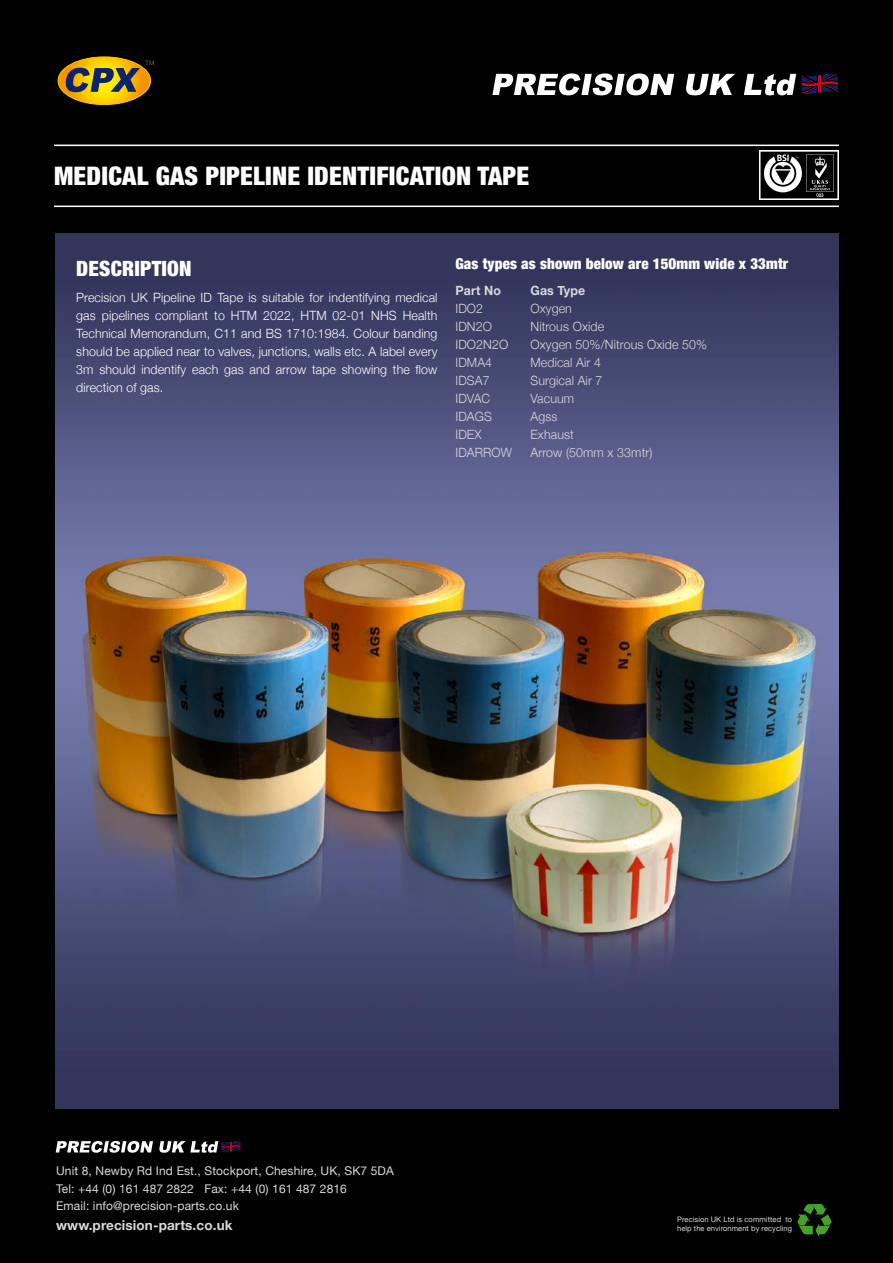
<style>
.page{position:relative;width:893px;height:1263px;background:#000}
.page>*{position:absolute;margin:0;border:0;box-sizing:border-box;transform-origin:0 0}
.t1{font:900 condensed 25.5px "Helvetica Neue";letter-spacing:.01em;color:#fff}
.t2{font:900 condensed 21px "Helvetica Neue";color:#fff}
.t3{font:900 condensed 15px "Helvetica Neue";letter-spacing:.01em;color:#fff}
.t4{font:700 13.5px "Helvetica Neue";letter-spacing:.01em;color:#d9dadb}
.t5{font:300 12.75px/18px "Helvetica Neue";letter-spacing:.01em;color:#fff;text-align:justify}
.t6{font:300 12.75px "Helvetica Neue";letter-spacing:.01em;color:#d9dadb}
.t7{font:700 12.75px "Helvetica Neue";letter-spacing:.01em;color:#d9dadb}
.t8{font:12px/17.7px "Helvetica Neue";letter-spacing:.01em;color:#d9dadb}
.t9{font:7.5px/9px "Helvetica Neue";letter-spacing:.01em;color:#d9dadb}
</style>
<div class="page">
<img style="left:55px;top:234px;width:784px;height:874px">
<hr style="left:54px;top:206px;width:785px;height:1px;background:#fff">
<hr style="left:54px;top:145px;width:785px;height:1px;background:#fff">
<svg style="left:492px;top:73px;width:182px;height:22px"></svg>
<svg style="left:686px;top:74px;width:49px;height:21px"></svg>
<svg style="left:744px;top:74px;width:94px;height:21px"></svg>
<svg style="left:822px;top:86px;width:12px;height:6px"></svg>
<svg style="left:58px;top:57px;width:93px;height:48px"></svg>
<div style="left:58px;top:56px;width:93px;height:49px;border:1px solid #fcc300;border-radius:50%"></div>
<svg style="left:65px;top:61px;width:89px;height:31px;background:#8d7726"></svg>
<svg style="left:56px;top:1141px;width:97px;height:12px"></svg>
<svg style="left:159px;top:1141px;width:82px;height:12px"></svg>
<img style="left:760px;top:151px;width:78px;height:49px">
<img style="left:797px;top:1204px;width:35px;height:33px">
<h1 class="t1" style="left:54px;top:161px;width:477px">Medical Gas Pipeline Identification Tape</h1>
<h2 class="t2" style="left:76px;top:255px;width:13px">DESC</h2>
<h2 class="t2" style="left:122px;top:255px;width:41px">RIPTION</h2>
<p class="t5" style="left:76px;top:288px;width:363px">Precision UK Pipeline ID Tape is suitable for indentifying medical gas pipelines compliant to HTM 2022, HTM 02-01 NHS Health Technical Memorandum, C11 and BS 1710:1984. Colour banding should be applied near to valves, junctions, walls etc. A label every 3m should indentify each gas and arrow tape showing the flow direction of gas.</p>
<p class="t3" style="left:455px;top:254px;width:334px">Gas types as shown below are 150mm wide x 33mtr</p>
<p class="t7" style="left:455px;top:283px;width:47px">Part No</p>
<p class="t7" style="left:530px;top:283px;width:56px">Gas Type</p>
<p class="t6" style="left:455px;top:301px;width:29px">IDO2</p>
<p class="t6" style="left:530px;top:301px;width:43px">Oxygen</p>
<p class="t6" style="left:455px;top:319px;width:38px">IDN2O</p>
<p class="t6" style="left:530px;top:319px;width:75px">Nitrous Oxide</p>
<p class="t6" style="left:455px;top:337px;width:54px">IDO2N2O</p>
<p class="t6" style="left:530px;top:337px;width:178px">Oxygen 50%/Nitrous Oxide 50%</p>
<p class="t6" style="left:455px;top:355px;width:38px">IDMA4</p>
<p class="t6" style="left:530px;top:355px;width:72px">Medical Air 4</p>
<p class="t6" style="left:455px;top:373px;width:36px">IDSA7</p>
<p class="t6" style="left:530px;top:373px;width:73px">Surgical Air 7</p>
<p class="t6" style="left:455px;top:391px;width:36px">IDVAC</p>
<p class="t6" style="left:530px;top:391px;width:45px">Vacuum</p>
<p class="t6" style="left:455px;top:409px;width:38px">IDAGS</p>
<p class="t6" style="left:530px;top:409px;width:28px">Agss</p>
<p class="t6" style="left:455px;top:427px;width:28px">IDEX</p>
<p class="t6" style="left:530px;top:427px;width:45px">Exhaust</p>
<p class="t6" style="left:455px;top:445px;width:58px">IDARROW</p>
<p class="t6" style="left:530px;top:445px;width:123px">Arrow (50mm x 33mtr)</p>
<p class="t8" style="left:56px;top:1161px;width:339px">Unit 8, Newby Rd Ind Est., Stockport, Cheshire, UK, SK7 5DA<br>Tel: +44 (0) 161 487 2822 Fax: +44 (0) 161 487 2816<br>Email: info@precision-parts.co.uk</p>
<p class="t4" style="left:56px;top:1216px;width:178px">www.precision-parts.co.uk</p>
<p class="t9" style="left:677px;top:1215px;width:117px">Precision UK Ltd is committed to help the environment by recycling</p>
</div>
